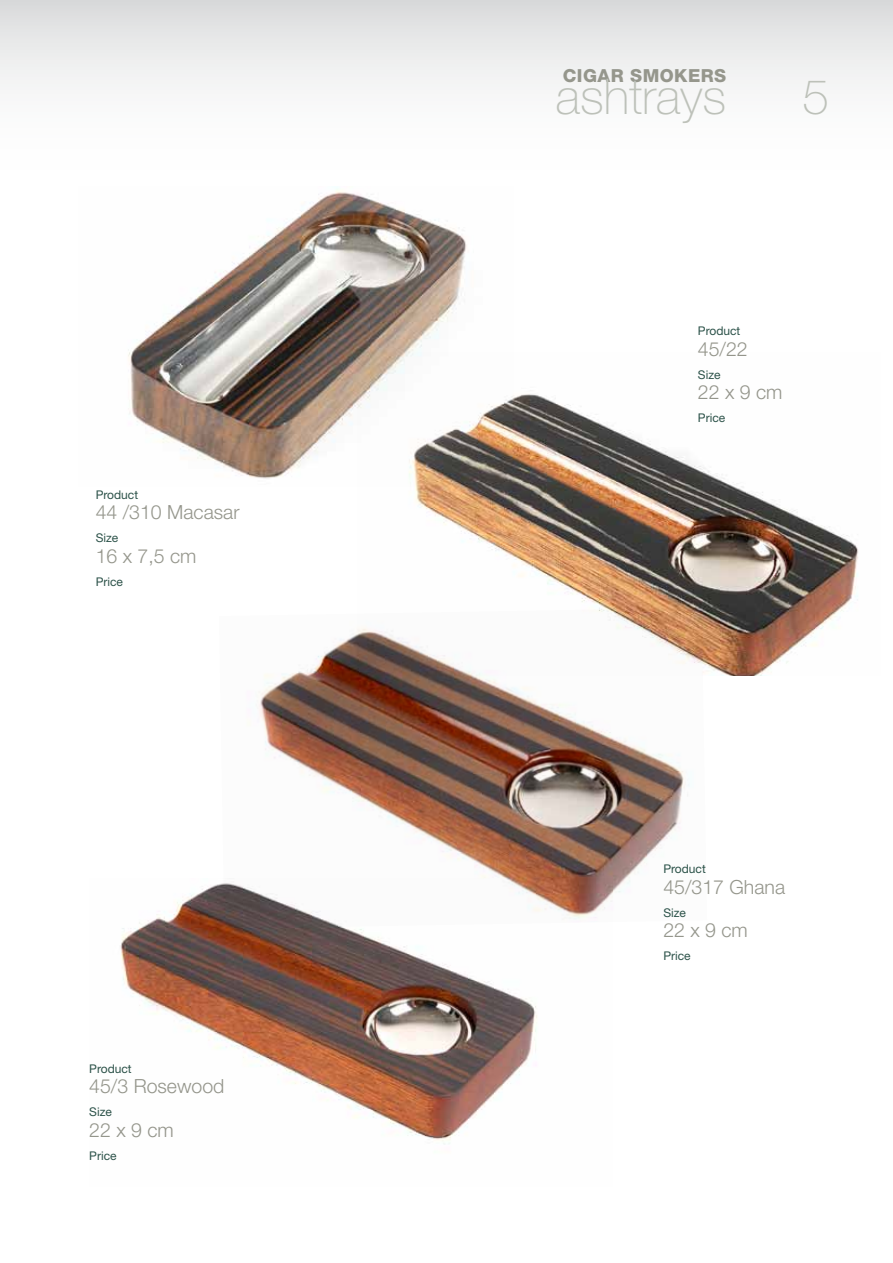
<style>
.page{position:relative;width:893px;height:1263px;background:#fff}
.page>*{position:absolute;margin:0;border:0;box-sizing:border-box;transform-origin:0 0}
.t1{font:100 49.35px "Helvetica Neue";color:#bdc1b9}
.t2{font:100 48px "Helvetica Neue";color:#bdc1b9}
.t3{font:300 19.5px "Helvetica Neue";color:#95968c}
.t4{font:800 18px "Helvetica Neue";letter-spacing:.025em;color:#95968c}
.t5{font:12px "Helvetica Neue";color:#2d534a}
</style>
<div class="page">
<div style="left:0;top:0;width:893px;height:202px;background:linear-gradient(to bottom,#e0e1e2,#fff)"></div>
<img style="left:79px;top:186px;width:434px;height:293px">
<img style="left:357px;top:352px;width:502px;height:324px">
<img style="left:259px;top:608px;width:448px;height:289px">
<img style="left:120px;top:878px;width:492px;height:267px">
<p class="t5" style="left:96px;top:487px;width:44px">Product</p>
<p class="t3" style="left:96px;top:500px;width:145px">44 /310 Macasar</p>
<p class="t5" style="left:96px;top:531px;width:24px">Size</p>
<p class="t3" style="left:96px;top:544px;width:102px">16 x 7,5 cm</p>
<p class="t5" style="left:96px;top:575px;width:29px">Price</p>
<p class="t5" style="left:89px;top:1061px;width:44px">Product</p>
<p class="t3" style="left:89px;top:1074px;width:137px">45/3 Rosewood</p>
<p class="t5" style="left:89px;top:1105px;width:24px">Size</p>
<p class="t3" style="left:89px;top:1118px;width:86px">22 x 9 cm</p>
<p class="t5" style="left:89px;top:1149px;width:29px">Price</p>
<p class="t4" style="left:563px;top:65px;width:165px">CIGAR SMOKERS</p>
<h1 class="t1" style="left:555px;top:69px;width:172px">ashtrays</h1>
<h2 class="t2" style="left:802px;top:70px;width:28px">5</h2>
<p class="t5" style="left:698px;top:323px;width:44px">Product</p>
<p class="t3" style="left:698px;top:337px;width:51px">45/22</p>
<p class="t5" style="left:698px;top:367px;width:24px">Size</p>
<p class="t3" style="left:698px;top:381px;width:86px">22 x 9 cm</p>
<p class="t5" style="left:698px;top:411px;width:29px">Price</p>
<p class="t5" style="left:663px;top:861px;width:44px">Product</p>
<p class="t3" style="left:663px;top:875px;width:123px">45/317 Ghana</p>
<p class="t5" style="left:663px;top:905px;width:24px">Size</p>
<p class="t3" style="left:663px;top:918px;width:86px">22 x 9 cm</p>
<p class="t5" style="left:663px;top:949px;width:29px">Price</p>
</div>
